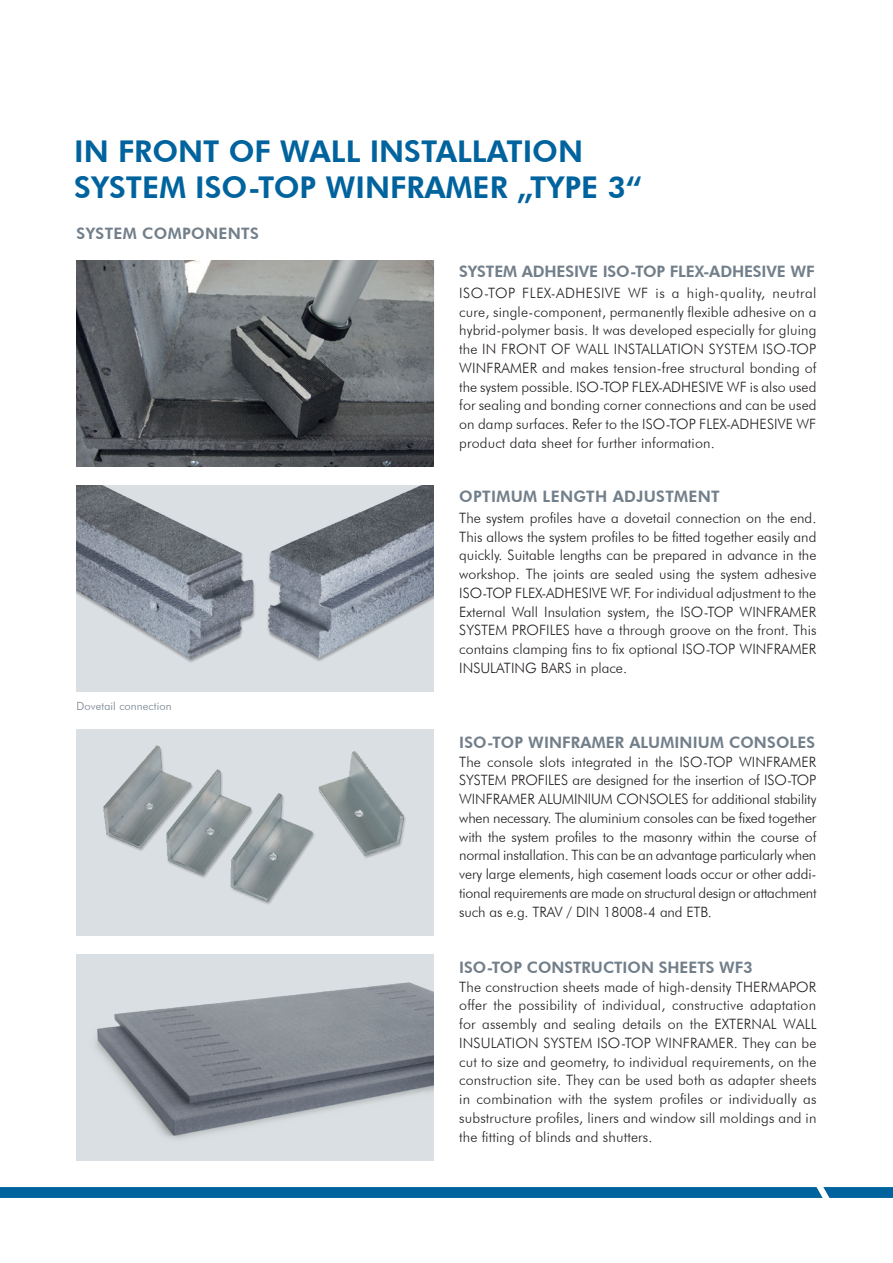
<style>
.page{position:relative;width:893px;height:1263px;background:#fff}
.page>*{position:absolute;margin:0;border:0;box-sizing:border-box;transform-origin:0 0}
.t1{font:800 30px/36px "Futura BT";color:#00639e}
.t2{font:800 15.75px "Futura BT";letter-spacing:.01em;color:#727f8a}
.t3{font:800 15.75px "Futura BT";letter-spacing:-.01em;color:#727f8a}
.t4{font:300 14.25px/18.8px "Futura BT";letter-spacing:.005em;color:#231f20;text-align:justify}
.t5{font:300 11.25px "Futura BT";letter-spacing:.01em;color:#727f8a}
</style>
<div class="page">
<img style="left:77px;top:485px;width:357px;height:206px">
<img style="left:77px;top:729px;width:357px;height:206px">
<img style="left:77px;top:954px;width:357px;height:206px">
<img style="left:77px;top:260px;width:357px;height:206px">
<svg style="left:0;top:1187px;width:893px;height:11px;background:#04659f"></svg>
<h1 class="t1" style="left:74px;top:133px;width:569px">IN FRONT OF WALL INSTALLATION<br>SYSTEM ISO-TOP WINFRAMER „TYPE 3“</h1>
<p class="t2" style="left:77px;top:224px;width:184px">SYSTEM COMPONENTS</p>
<p class="t5" style="left:77px;top:699px;width:97px">Dovetail connection</p>
<p class="t3" style="left:459px;top:262px;width:357px">SYSTEM ADHESIVE ISO-TOP FLEX-ADHESIVE WF</p>
<p class="t4" style="left:459px;top:283px;width:359px">ISO-TOP FLEX-ADHESIVE WF is a high-quality, neutral cure, single-component, permanently flexible adhesive on a hybrid-polymer basis. It was developed especially for gluing the IN FRONT OF WALL INSTALLATION SYSTEM ISO-TOP WINFRAMER and makes tension-free structural bonding of the system possible. ISO-TOP FLEX-ADHESIVE WF is also used for sealing and bonding corner connections and can be used on damp surfaces. Refer to the ISO-TOP FLEX-ADHESIVE WF product data sheet for further information.</p>
<p class="t2" style="left:459px;top:487px;width:262px">OPTIMUM LENGTH ADJUSTMENT</p>
<p class="t4" style="left:459px;top:508px;width:359px">The system profiles have a dovetail connection on the end.<br>This allows the system profiles to be fitted together easily and quickly. Suitable lengths can be prepared in advance in the workshop. The joints are sealed using the system adhesive ISO-TOP FLEX-ADHESIVE WF. For individual adjustment to the External Wall Insulation system, the ISO-TOP WINFRAMER SYSTEM PROFILES have a through groove on the front. This contains clamping fins to fix optional ISO-TOP WINFRAMER INSULATING BARS in place.</p>
<p class="t2" style="left:459px;top:733px;width:357px">ISO-TOP WINFRAMER ALUMINIUM CONSOLES</p>
<p class="t4" style="left:459px;top:752px;width:359px">The console slots integrated in the ISO-TOP WINFRAMER SYSTEM PROFILES are designed for the insertion of ISO-TOP WINFRAMER ALUMINIUM CONSOLES for additional stability when necessary. The aluminium consoles can be fixed together with the system profiles to the masonry within the course of normal installation. This can be an advantage particularly when very large elements, high casement loads occur or other addi&shy;tional requirements are made on structural design or attachment such as e.g. TRAV / DIN 18008-4 and ETB.</p>
<p class="t2" style="left:459px;top:958px;width:295px">ISO-TOP CONSTRUCTION SHEETS WF3</p>
<p class="t4" style="left:459px;top:977px;width:359px">The construction sheets made of high-density THERMAPOR offer the possibility of individual, constructive adaptation for assembly and sealing details on the EXTERNAL WALL INSULATION SYSTEM ISO-TOP WINFRAMER. They can be cut to size and geometry, to individual requirements, on the construction site. They can be used both as adapter sheets in combination with the system profiles or individually as substructure profiles, liners and window sill moldings and in the fitting of blinds and shutters.</p>
</div>
